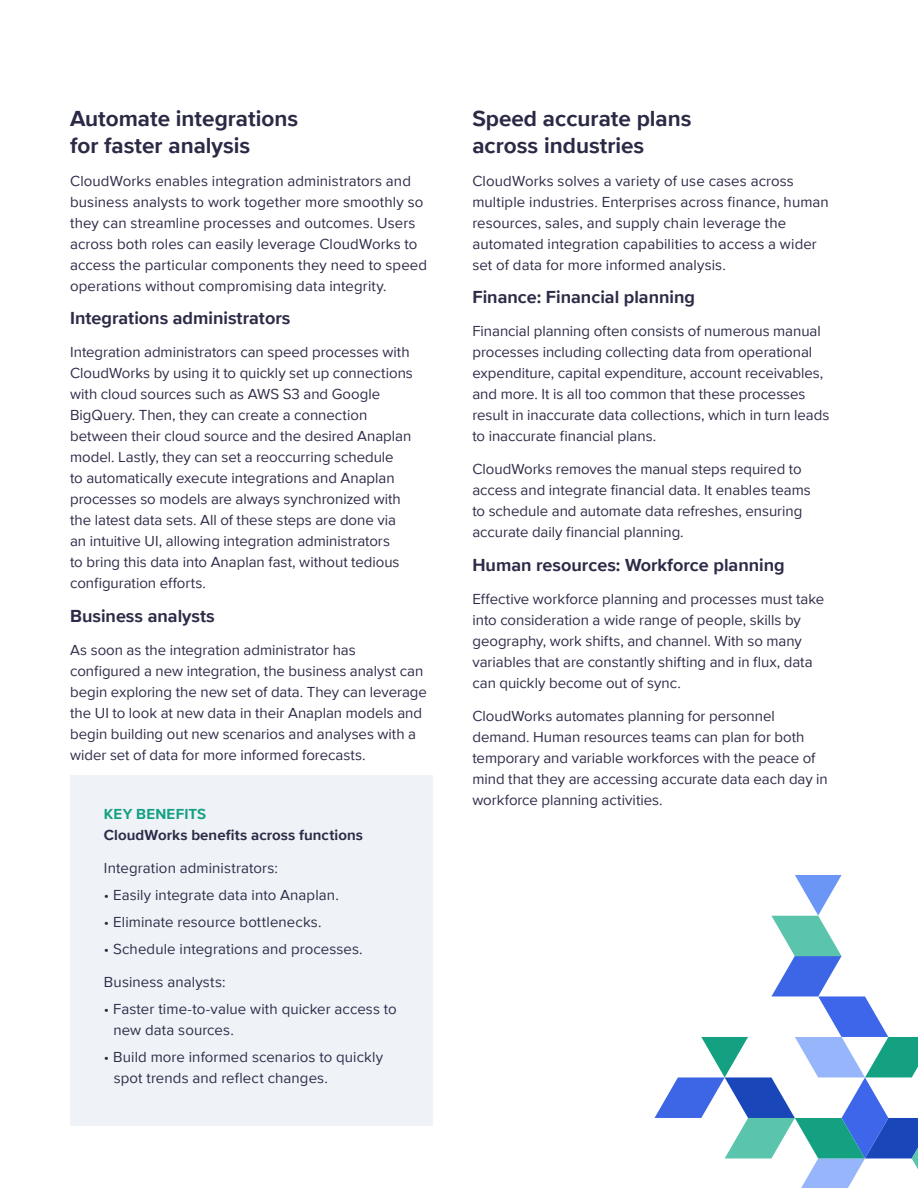
<style>
.page{position:relative;width:918px;height:1188px;background:#fff}
.page>*{position:absolute;margin:0;border:0;box-sizing:border-box;transform-origin:0 0}
.Bullets{font:700 22.5px/27px "Proxima Nova";color:#2b2a46}
.Bullets-2{font:700 18px "Proxima Nova";color:#2d2c48}
.Bullets-3{font:15px/21px "Proxima Nova";color:#2d2c48}
.Bullets-4{font:15px/21px "Proxima Nova";letter-spacing:.005em;color:#2b2a46}
.Bullets-5{font:700 15px/21px "Proxima Nova";letter-spacing:.005em;color:#2d2c48}
.s1{color:#14a182}
</style>
<div class="page">
<svg style="left:655px;top:875px;width:263px;height:313px"></svg>
<div style="left:70px;top:775px;width:363px;height:350px;background:#eff2f7"></div>
<p class="Bullets" style="left:70px;top:104px;width:230px">Automate integrations for faster analysis</p>
<p class="Bullets-4" style="left:70px;top:170px;width:359px">CloudWorks enables integration administrators and business analysts to work together more smoothly so they can streamline processes and outcomes. Users across both roles can easily leverage CloudWorks to access the particular components they need to speed operations without compromising data integrity.</p>
<p class="Bullets-2" style="left:70px;top:305px;width:222px">Integrations administrators</p>
<p class="Bullets-3" style="left:70px;top:341px;width:344px">Integration administrators can speed processes with CloudWorks by using it to quickly set up connections with cloud sources such as AWS S3 and Google BigQuery. Then, they can create a connection between their cloud source and the desired Anaplan model. Lastly, they can set a reoccurring schedule<br>to automatically execute integrations and Anaplan processes so models are always synchronized with the latest data sets. All of these steps are done via an intuitive UI, allowing integration administrators<br>to bring this data into Anaplan fast, without tedious configuration efforts.</p>
<p class="Bullets-2" style="left:70px;top:603px;width:146px">Business analysts</p>
<p class="Bullets-3" style="left:70px;top:639px;width:358px">As soon as the integration administrator has configured a new integration, the business analyst can begin exploring the new set of data. They can leverage the UI to look at new data in their Anaplan models and begin building out new scenarios and analyses with a wider set of data for more informed forecasts.</p>
<p class="Bullets-5" style="left:104px;top:804px;width:261px"><span class="s1">KEY BENEFITS<br></span>CloudWorks benefits across functions</p>
<p class="Bullets-3" style="left:104px;top:857px;width:175px">Integration administrators:</p>
<p class="Bullets-3" style="left:104px;top:884px;width:236px">• Easily integrate data into Anaplan.</p>
<p class="Bullets-3" style="left:104px;top:911px;width:219px">• Eliminate resource bottlenecks.</p>
<p class="Bullets-3" style="left:104px;top:938px;width:260px">• Schedule integrations and processes.</p>
<p class="Bullets-3" style="left:104px;top:971px;width:123px">Business analysts:</p>
<p class="Bullets-3" style="left:114px;top:998px;width:285px;text-indent:-10px">• Faster time-to-value with quicker access to new data sources.</p>
<p class="Bullets-3" style="left:114px;top:1046px;width:271px;text-indent:-10px">• Build more informed scenarios to quickly spot trends and reflect changes.</p>
<p class="Bullets" style="left:472px;top:104px;width:221px">Speed accurate plans across industries</p>
<p class="Bullets-4" style="left:472px;top:170px;width:358px">CloudWorks solves a variety of use cases across multiple industries. Enterprises across finance, human resources, sales, and supply chain leverage the automated integration capabilities to access a wider set of data for more informed analysis.</p>
<p class="Bullets-2" style="left:472px;top:284px;width:224px">Finance: Financial planning</p>
<p class="Bullets-3" style="left:472px;top:320px;width:359px">Financial planning often consists of numerous manual processes including collecting data from operational expenditure, capital expenditure, account receivables, and more. It is all too common that these processes result in inaccurate data collections, which in turn leads to inaccurate financial plans.</p>
<p class="Bullets-3" style="left:472px;top:458px;width:340px">CloudWorks removes the manual steps required to access and integrate financial data. It enables teams to schedule and automate data refreshes, ensuring accurate daily financial planning.</p>
<p class="Bullets-2" style="left:472px;top:552px;width:314px">Human resources: Workforce planning</p>
<p class="Bullets-3" style="left:472px;top:588px;width:353px">Effective workforce planning and processes must take into consideration a wide range of people, skills by geography, work shifts, and channel. With so many variables that are constantly shifting and in flux, data can quickly become out of sync.</p>
<p class="Bullets-3" style="left:472px;top:705px;width:357px">CloudWorks automates planning for personnel demand. Human resources teams can plan for both temporary and variable workforces with the peace of mind that they are accessing accurate data each day in workforce planning activities.</p>
</div>
